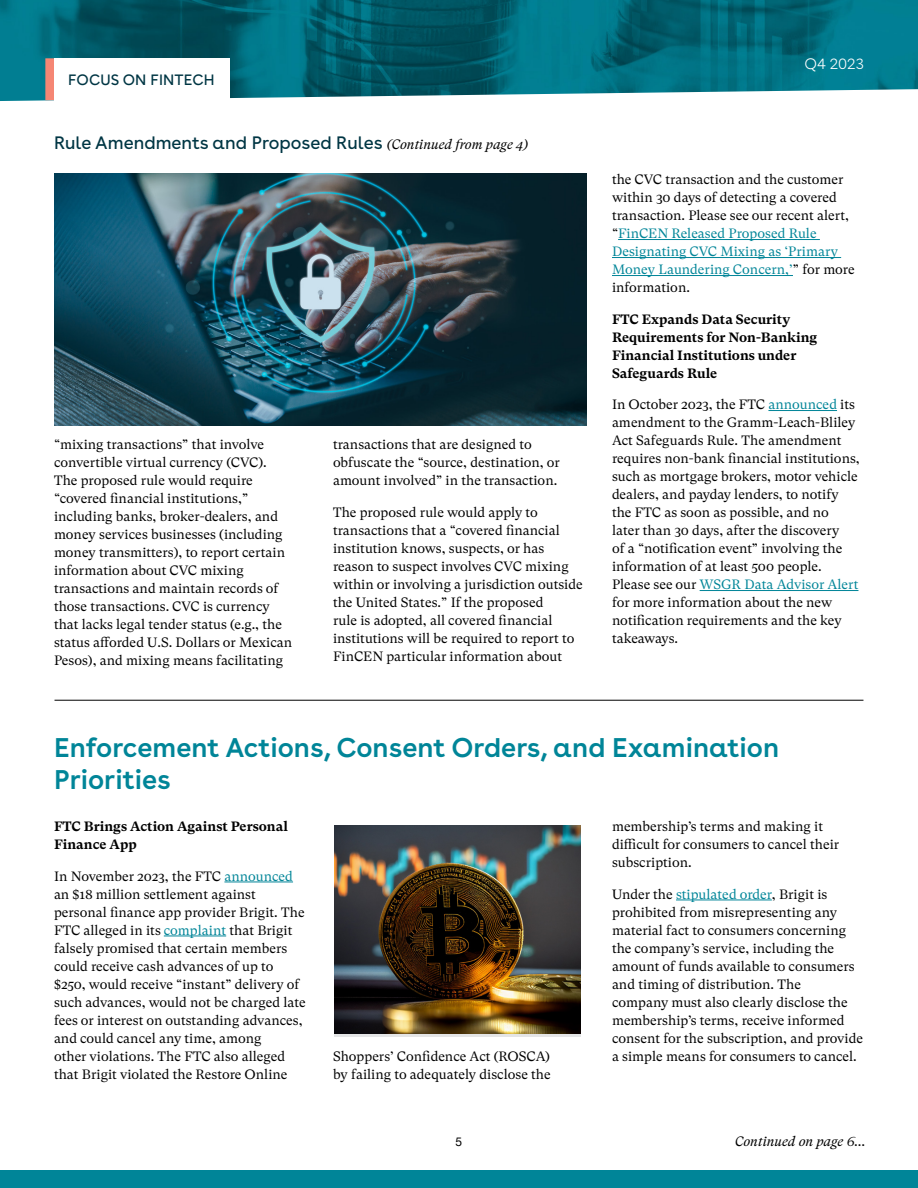
<style>
.page{position:relative;width:918px;height:1188px;background:#fff}
.page>*{position:absolute;margin:0;border:0;box-sizing:border-box;transform-origin:0 0}
.t1{font:600 27px/32.4px "Buenos Aires";color:#008598}
.t2{font:18px "Buenos Aires";color:#003644}
.t3{font:15px "Buenos Aires";letter-spacing:.01em;color:#003644}
.t4{font:300 15px "Buenos Aires";color:#fff}
.t5{font:13.5px/18px "GT Super Text";color:#000}
.t6{font:700 13.5px/18px "GT Super Text";color:#000}
.t7{font:italic 13.5px "GT Super Text";letter-spacing:-.01em;color:#000}
.t8{font:12px "Helvetica Neue";color:#000}
.s1{font-family:"GT Super Text";font-style:italic;font-size:13.5px;color:#000}
.s2{color:#008598}
</style>
<div class="page">
<img style="left:0;top:0;width:918px;height:101px">
<div style="left:54px;top:58px;width:176px;height:50px;background:#fff"></div>
<div style="left:45px;top:58px;width:9px;height:42px;background:#f58674"></div>
<div style="left:0;top:1171px;width:918px;height:17px;background:#008598"></div>
<hr style="left:224px;top:882px;width:69px;height:1px;background:#008598">
<hr style="left:164px;top:936px;width:62px;height:1px;background:#008598">
<hr style="left:676px;top:900px;width:96px;height:1px;background:#008598">
<hr style="left:618px;top:239px;width:202px;height:1px;background:#008598">
<hr style="left:612px;top:257px;width:229px;height:1px;background:#008598">
<hr style="left:612px;top:275px;width:181px;height:1px;background:#008598">
<hr style="left:768px;top:410px;width:69px;height:1px;background:#008598">
<hr style="left:700px;top:590px;width:158px;height:1px;background:#008598">
<img style="left:54px;top:174px;width:532px;height:252px">
<hr style="left:55px;top:700px;width:808px;height:1px;background:#000">
<img style="left:334px;top:825px;width:246px;height:209px">
<p class="t3" style="left:68px;top:68px;width:148px">FOCUS ON FINTECH</p>
<h2 class="t2" style="left:54px;top:128px;width:476px">Rule Amendments and Proposed Rules <span class="s1">(Continued from page 4)</span></h2>
<p class="t5" style="left:54px;top:436px;width:240px">“mixing transactions” that involve convertible virtual currency (CVC).<br>The proposed rule would require “covered financial institutions,” including banks, broker-dealers, and money services businesses (including money transmitters), to report certain information about CVC mixing transactions and maintain records of those transactions. CVC is currency that lacks legal tender status (e.g., the status afforded U.S. Dollars or Mexican Pesos), and mixing means facilitating</p>
<p class="t5" style="left:333px;top:436px;width:228px">transactions that are designed to obfuscate the “source, destination, or amount involved” in the transaction.</p>
<p class="t5" style="left:333px;top:503px;width:251px">The proposed rule would apply to transactions that a “covered financial institution knows, suspects, or has reason to suspect involves CVC mixing within or involving a jurisdiction outside the United States.” If the proposed<br>rule is adopted, all covered financial institutions will be required to report to FinCEN particular information about</p>
<p class="t4" style="left:804px;top:52px;width:61px">Q4 2023</p>
<p class="t5" style="left:612px;top:171px;width:244px">the CVC transaction and the customer within 30 days of detecting a covered transaction. Please see our recent alert, “<span class="s2">FinCEN Released Proposed Rule Designating CVC Mixing as ‘Primary Money Laundering Concern,’</span>” for more information.</p>
<p class="t6" style="left:612px;top:310px;width:207px">FTC Expands Data Security<br>Requirements for Non-Banking<br>Financial Institutions under<br>Safeguards Rule</p>
<p class="t5" style="left:612px;top:396px;width:249px">In October 2023, the FTC <span class="s2">announced</span> its amendment to the Gramm-Leach-Bliley Act Safeguards Rule. The amendment requires non-bank financial institutions, such as mortgage brokers, motor vehicle dealers, and payday lenders, to notify the FTC as soon as possible, and no later than 30 days, after the discovery<br>of a “notification event” involving the information of at least 500 people.<br>Please see our <span class="s2">WSGR Data Advisor Alert </span>for more information about the new notification requirements and the key takeaways.</p>
<h1 class="t1" style="left:54px;top:729px;width:727px">Enforcement Actions, Consent Orders, and Examination<br>Priorities</h1>
<p class="t6" style="left:54px;top:817px;width:235px">FTC Brings Action Against Personal<br>Finance App</p>
<p class="t5" style="left:54px;top:867px;width:253px">In November 2023, the FTC <span class="s2">announced </span>an $18 million settlement against personal finance app provider Brigit. The FTC alleged in its <span class="s2">complaint</span> that Brigit falsely promised that certain members could receive cash advances of up to $250, would receive “instant” delivery of such advances, would not be charged late fees or interest on outstanding advances, and could cancel any time, among<br>other violations. The FTC also alleged that Brigit violated the Restore Online</p>
<p class="t5" style="left:333px;top:1047px;width:219px">Shoppers’ Confidence Act (ROSCA) by failing to adequately disclose the</p>
<p class="t8" style="left:456px;top:1133px;width:8px">5</p>
<p class="t5" style="left:612px;top:817px;width:229px">membership’s terms and making it difficult for consumers to cancel their subscription.</p>
<p class="t5" style="left:612px;top:885px;width:253px">Under the <span class="s2">stipulated order</span>, Brigit is prohibited from misrepresenting any material fact to consumers concerning the company’s service, including the amount of funds available to consumers and timing of distribution. The<br>company must also clearly disclose the membership’s terms, receive informed consent for the subscription, and provide a simple means for consumers to cancel.</p>
<p class="t7" style="left:735px;top:1133px;width:132px">Continued on page 6...</p>
</div>
